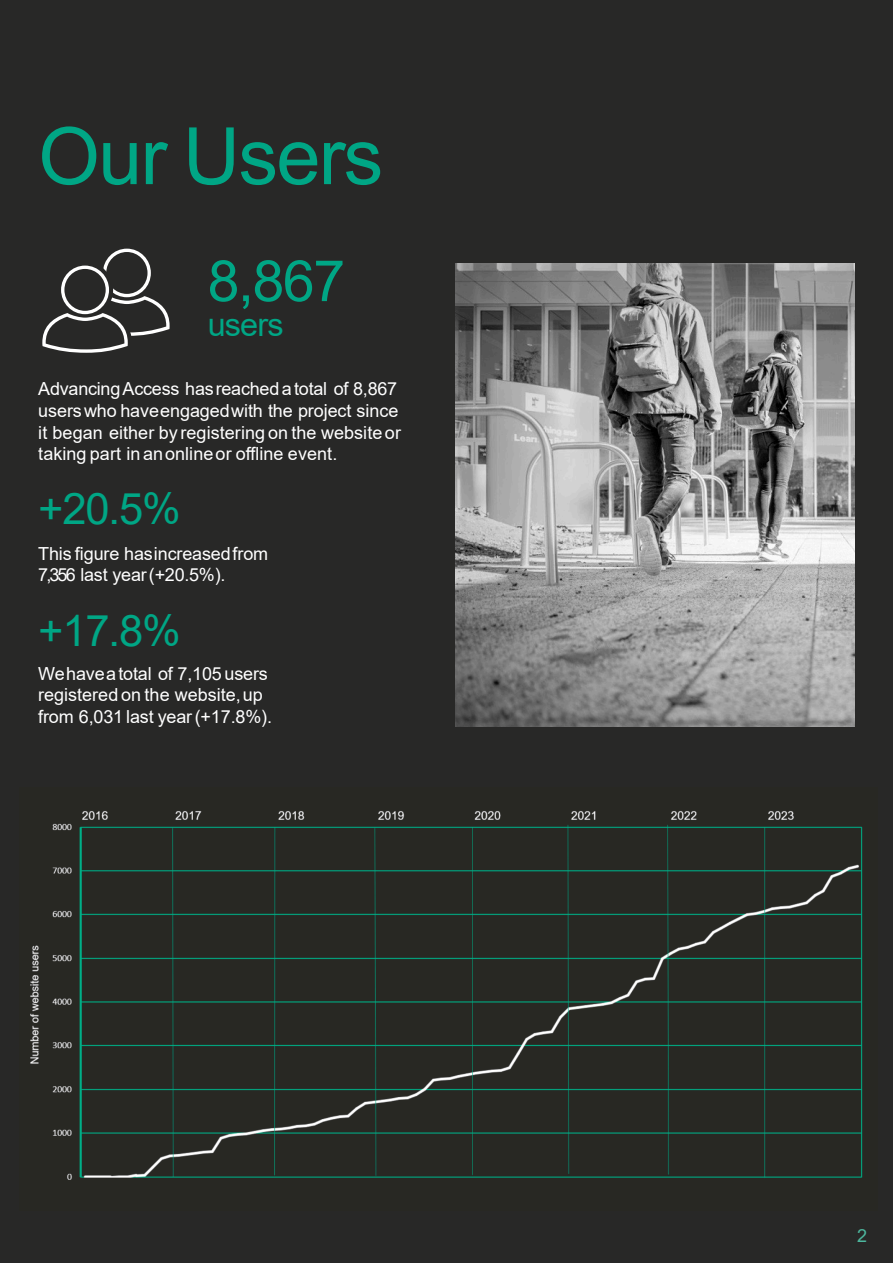
<style>
.page{position:relative;width:893px;height:1263px;background:#282827}
.page>*{position:absolute;margin:0;border:0;box-sizing:border-box;transform-origin:0 0}
.t1{font:79.2px "Arial";letter-spacing:-.02em;color:#00a685}
.t2{font:57.15px "Arial";color:#00a685}
.t3{font:43.5px "Arial";color:#00a685}
.t4{font:32.4px "Arial";letter-spacing:-.025em;color:#00a685}
.t5{font:18px/21.6px "Arial";letter-spacing:-.005em;color:#fff}
.t6{font:18px "Arial";color:#4db79e}
</style>
<div class="page">
<svg style="left:42px;top:249px;width:128px;height:104px"></svg>
<img style="left:455px;top:263px;width:400px;height:463px">
<img style="left:30px;top:811px;width:833px;height:369px">
<h1 class="t1" style="left:38px;top:126px;width:346px">Our Users</h1>
<h2 class="t2" style="left:208px;top:259px;width:139px">8,867</h2>
<h3 class="t4" style="left:208px;top:312px;width:78px">users</h3>
<p class="t5" style="left:38px;top:380px;width:364px">Advancing Access has reached a total of 8,867 users who have engaged with the project since it began either by registering on the website or taking part in an online or offline event.</p>
<h3 class="t3" style="left:38px;top:492px;width:144px">+20.5%</h3>
<p class="t5" style="left:38px;top:544px;width:231px">This figure has increased from<br>7,356 last year (+20.5%).</p>
<h3 class="t3" style="left:38px;top:614px;width:144px">+17.8%</h3>
<p class="t5" style="left:38px;top:664px;width:235px">We have a total of 7,105 users registered on the website, up from 6,031 last year (+17.8%).</p>
<p class="t6" style="left:857px;top:1229px;width:12px">2</p>
</div>
